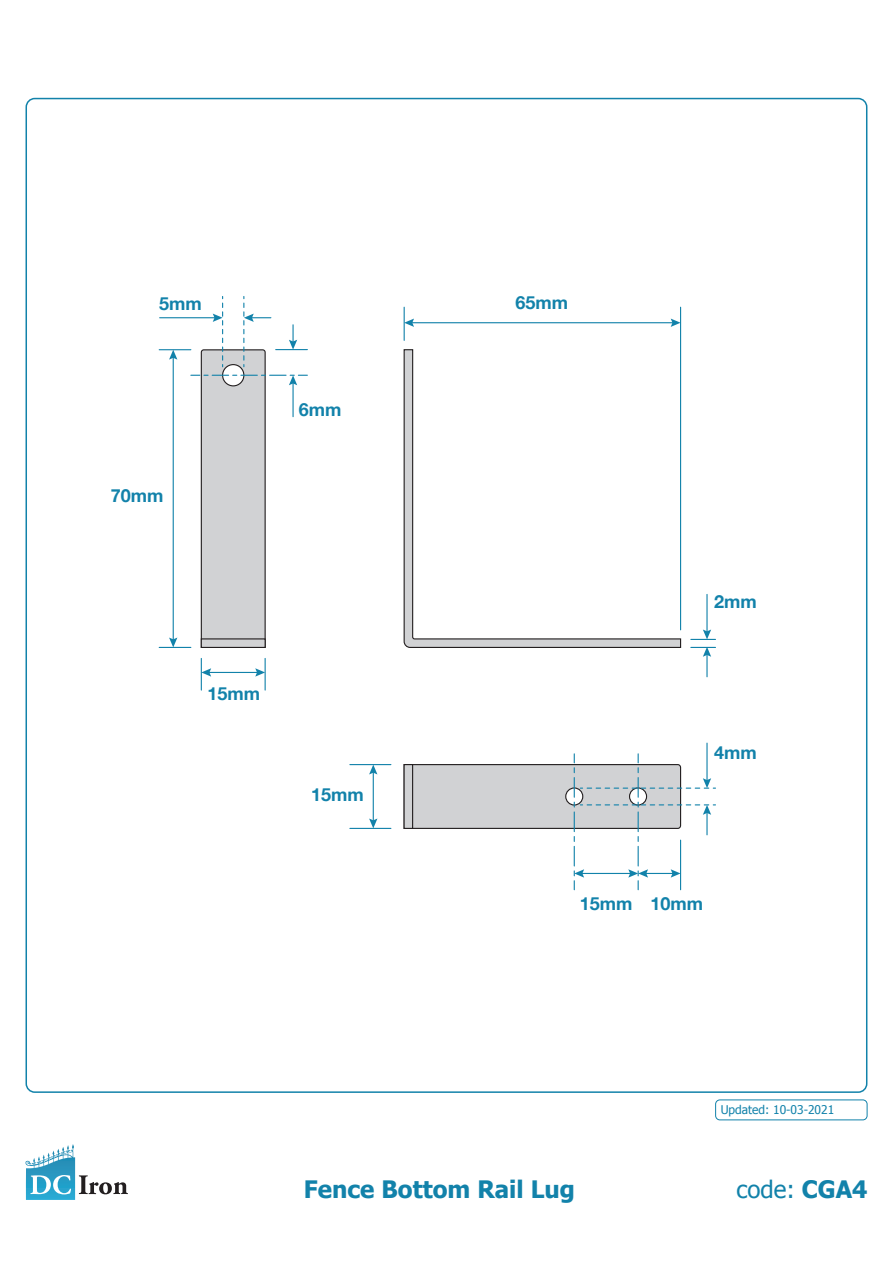
<style>
.page{position:relative;width:893px;height:1263px;background:#fff}
.page>*{position:absolute;margin:0;border:0;box-sizing:border-box;transform-origin:0 0}
.Product_Name{font:700 24px "Tahoma";color:#1282aa}
.Product_Name-2{font:24px "Tahoma";color:#1282aa}
.t1{font:700 18px "Helvetica Neue";color:#1282aa}
.Product_Name-3{font:12px "Tahoma";color:#1282aa}
.s1{font-weight:700}
</style>
<div class="page">
<svg style="left:403px;top:349px;width:279px;height:299px"></svg>
<hr style="left:404px;top:307px;width:1px;height:33px;background:#1282aa">
<hr style="left:201px;top:658px;width:1px;height:32px;background:#1282aa">
<hr style="left:265px;top:658px;width:1px;height:32px;background:#1282aa">
<hr style="left:680px;top:307px;width:1px;height:323px;background:#1282aa">
<hr style="left:411px;top:322px;width:263px;height:1px;background:#1282aa">
<svg style="left:404px;top:319px;width:10px;height:8px"></svg>
<svg style="left:671px;top:319px;width:9px;height:8px"></svg>
<hr style="left:208px;top:672px;width:50px;height:1px;background:#1282aa">
<svg style="left:201px;top:668px;width:10px;height:9px"></svg>
<svg style="left:255px;top:668px;width:10px;height:9px"></svg>
<hr style="left:350px;top:828px;width:41px;height:1px;background:#1282aa">
<hr style="left:350px;top:764px;width:41px;height:1px;background:#1282aa">
<hr style="left:373px;top:771px;width:1px;height:51px;background:#1282aa">
<svg style="left:369px;top:818px;width:8px;height:10px"></svg>
<svg style="left:369px;top:765px;width:8px;height:9px"></svg>
<hr style="left:160px;top:317px;width:56px;height:1px;background:#1282aa">
<hr style="left:706px;top:743px;width:2px;height:38px;background:#1282aa">
<hr style="left:706px;top:594px;width:2px;height:39px;background:#1282aa">
<hr style="left:706px;top:653px;width:2px;height:24px;background:#1282aa">
<hr style="left:159px;top:647px;width:32px;height:1px;background:#1282aa">
<hr style="left:159px;top:349px;width:32px;height:1px;background:#1282aa">
<hr style="left:173px;top:356px;width:1px;height:285px;background:#1282aa">
<svg style="left:169px;top:637px;width:8px;height:10px"></svg>
<svg style="left:169px;top:350px;width:8px;height:10px"></svg>
<svg style="left:691px;top:647px;width:24px;height:10px"></svg>
<svg style="left:691px;top:629px;width:24px;height:11px"></svg>
<svg style="left:191px;top:296px;width:116px;height:352px"></svg>
<svg style="left:403px;top:754px;width:312px;height:136px"></svg>
<div style="left:715px;top:1099px;width:152px;height:21px;border:1px solid #1282aa;border-radius:4px"></div>
<svg style="left:38px;top:1144px;width:35px;height:19px"></svg>
<svg style="left:30px;top:1175px;width:41px;height:19px"></svg>
<svg style="left:79px;top:1175px;width:49px;height:19px"></svg>
<p class="t1" style="left:159px;top:289px;width:44px">5mm</p>
<p class="t1" style="left:111px;top:482px;width:54px">70mm</p>
<p class="t1" style="left:299px;top:395px;width:44px">6mm</p>
<p class="t1" style="left:207px;top:679px;width:54px">15mm</p>
<p class="t1" style="left:311px;top:780px;width:54px">15mm</p>
<p class="t1" style="left:515px;top:288px;width:54px">65mm</p>
<p class="t1" style="left:714px;top:587px;width:44px">2mm</p>
<p class="t1" style="left:714px;top:738px;width:44px">4mm</p>
<p class="t1" style="left:580px;top:889px;width:125px">15mm 10mm</p>
<p class="Product_Name-3" style="left:721px;top:1101px;width:115px">Updated: 10-03-2021</p>
<p class="Product_Name" style="left:304px;top:1172px;width:272px">Fence Bottom Rail Lug</p>
<p class="Product_Name-2" style="left:736px;top:1173px;width:133px">code: <span class="s1">CGA4</span></p>
</div>
